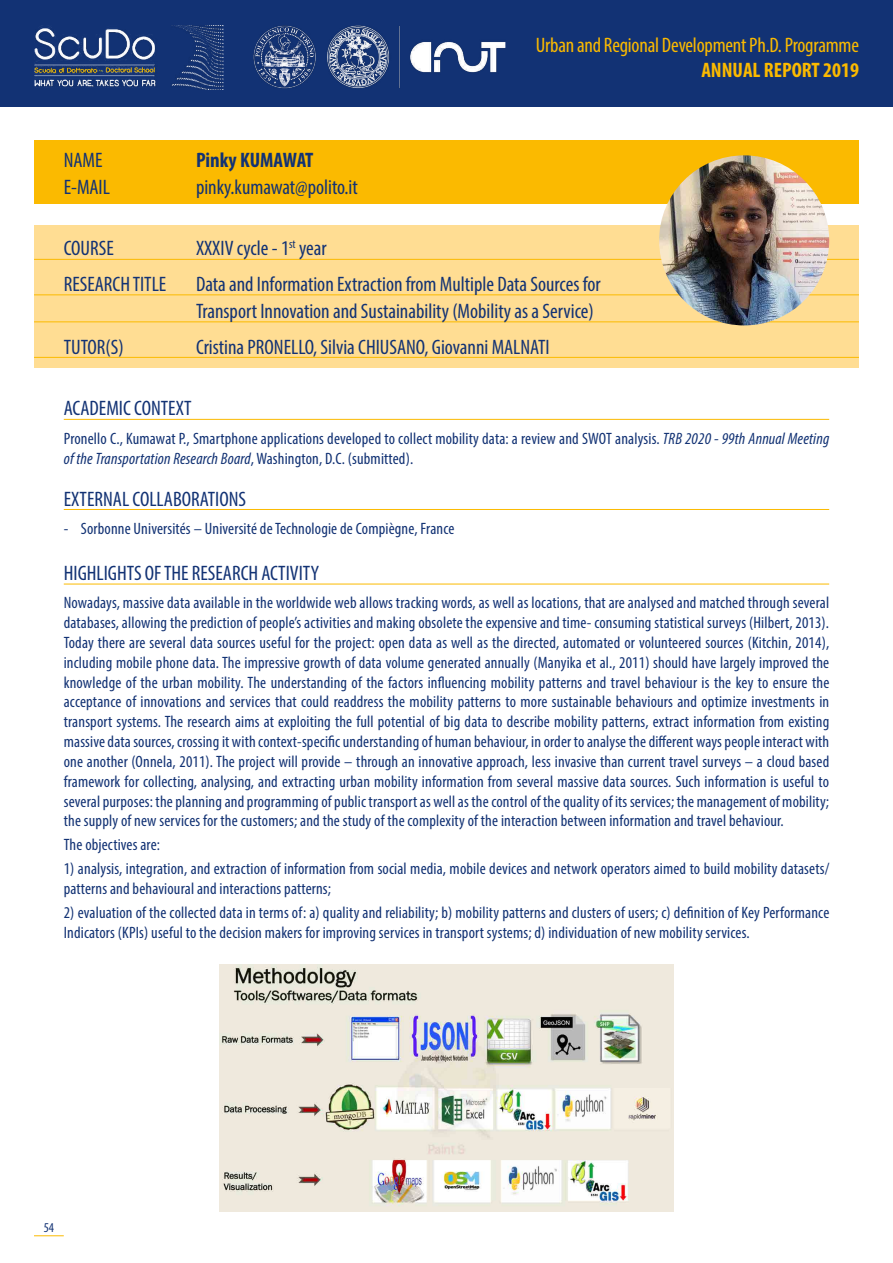
<style>
.page{position:relative;width:893px;height:1263px;background:#fff}
.page>*{position:absolute;margin:0;border:0;box-sizing:border-box;transform-origin:0 0}
.t1{font:condensed 21px/27px "Myriad Pro";color:#123274}
.t2{font:condensed 21px "Myriad Pro";letter-spacing:-.01em;color:#fbba00}
.t3{font:700 condensed 21px "Myriad Pro";color:#fbba00}
.t4{font:700 condensed 21px "Myriad Pro";color:#123274}
.t5{font:condensed 16.5px/19.8px "Myriad Pro";letter-spacing:.01em;color:#123274}
.t6{font:condensed 13.5px "Myriad Pro";color:#123274}
.s1{font-style:italic}
</style>
<div class="page">
<div style="left:0;top:0;width:893px;height:106px;background:#123274"></div>
<img style="left:34px;top:26px;width:190px;height:63px">
<hr style="left:34px;top:1235px;width:30px;height:1px;background:#fbba00">
<img style="left:254px;top:26px;width:252px;height:63px">
<div style="left:34px;top:140px;width:825px;height:64px;background:#fbba00"></div>
<hr style="left:64px;top:419px;width:765px;height:1px;background:#fbba00">
<hr style="left:64px;top:509px;width:765px;height:1px;background:#fbba00">
<hr style="left:64px;top:584px;width:765px;height:1px;background:#fbba00">
<img style="left:219px;top:964px;width:455px;height:248px">
<div style="left:34px;top:225px;width:825px;height:143px;background:#ffdd93"></div>
<hr style="left:34px;top:259px;width:825px;height:1px;background:#fbba00">
<hr style="left:34px;top:294px;width:825px;height:1px;background:#fbba00">
<hr style="left:34px;top:321px;width:825px;height:1px;background:#fbba00">
<hr style="left:34px;top:357px;width:825px;height:1px;background:#fbba00">
<img style="left:659px;top:155px;width:170px;height:170px;border-radius:85px">
<p class="t1" style="left:64px;top:146px;width:40px">NAME</p>
<p class="t4" style="left:196px;top:146px;width:119px">Pinky KUMAWAT</p>
<p class="t1" style="left:64px;top:173px;width:48px">E-MAIL</p>
<p class="t1" style="left:196px;top:173px;width:163px">pinky.kumawat@polito.it</p>
<p class="t2" style="left:536px;top:32px;width:325px">Urban and Regional Development Ph.D. Programme</p>
<p class="t3" style="left:701px;top:57px;width:159px">ANNUAL REPORT 2019</p>
<p class="t1" style="left:64px;top:235px;width:52px">COURSE</p>
<p class="t1" style="left:196px;top:235px;width:132px">XXXIV cycle - 1<sup>st</sup> year</p>
<p class="t1" style="left:64px;top:270px;width:104px">RESEARCH TITLE</p>
<p class="t1" style="left:196px;top:270px;width:406px">Data and Information Extraction from Multiple Data Sources for<br>Transport Innovation and Sustainability (Mobility as a Service)</p>
<p class="t1" style="left:64px;top:333px;width:61px">TUTOR(S)</p>
<p class="t1" style="left:196px;top:333px;width:355px">Cristina PRONELLO, Silvia CHIUSANO, Giovanni MALNATI</p>
<p class="t1" style="left:64px;top:395px;width:129px">ACADEMIC CONTEXT</p>
<p class="t5" style="left:64px;top:428px;width:767px">Pronello C., Kumawat P., Smartphone applications developed to collect mobility data: a review and SWOT analysis. <span class="s1">TRB 2020 - 99th Annual Meeting of the Transportation Research Board</span>, Washington, D.C. (submitted).</p>
<p class="t1" style="left:64px;top:485px;width:184px">EXTERNAL COLLABORATIONS</p>
<p class="t5" style="left:64px;top:518px;width:392px">- Sorbonne Universités – Université de Technologie de Compiègne, France</p>
<p class="t1" style="left:64px;top:559px;width:257px">HIGHLIGHTS OF THE RESEARCH ACTIVITY</p>
<p class="t5" style="left:64px;top:593px;width:767px;text-align:justify">Nowadays, massive data available in the worldwide web allows tracking words, as well as locations, that are analysed and matched through several databases, allowing the prediction of people’s activities and making obsolete the expensive and time- consuming statistical surveys (Hilbert, 2013).<br>Today there are several data sources useful for the project: open data as well as the directed, automated or volunteered sources (Kitchin, 2014), including mobile phone data. The impressive growth of data volume generated annually (Manyika et al., 2011) should have largely improved the knowledge of the urban mobility. The understanding of the factors influencing mobility patterns and travel behaviour is the key to ensure the acceptance of innovations and services that could readdress the mobility patterns to more sustainable behaviours and optimize investments in transport systems. The research aims at exploiting the full potential of big data to describe mobility patterns, extract information from existing massive data sources, crossing it with context-specific understanding of human behaviour, in order to analyse the different ways people interact with one another (Onnela, 2011). The project will provide – through an innovative approach, less invasive than current travel surveys – a cloud based framework for collecting, analysing, and extracting urban mobility information from several massive data sources. Such information is useful to several purposes: the planning and programming of public transport as well as the control of the quality of its services; the management of mobility; the supply of new services for the customers; and the study of the complexity of the interaction between information and travel behaviour.</p>
<p class="t5" style="left:64px;top:835px;width:98px">The objectives are:</p>
<p class="t5" style="left:64px;top:859px;width:767px">1) analysis, integration, and extraction of information from social media, mobile devices and network operators aimed to build mobility datasets/ patterns and behavioural and interactions patterns;</p>
<p class="t5" style="left:64px;top:903px;width:767px">2) evaluation of the collected data in terms of: a) quality and reliability; b) mobility patterns and clusters of users; c) definition of Key Performance<br>Indicators (KPIs) useful to the decision makers for improving services in transport systems; d) individuation of new mobility services.</p>
<p class="t6" style="left:44px;top:1219px;width:12px">54</p>
</div>
